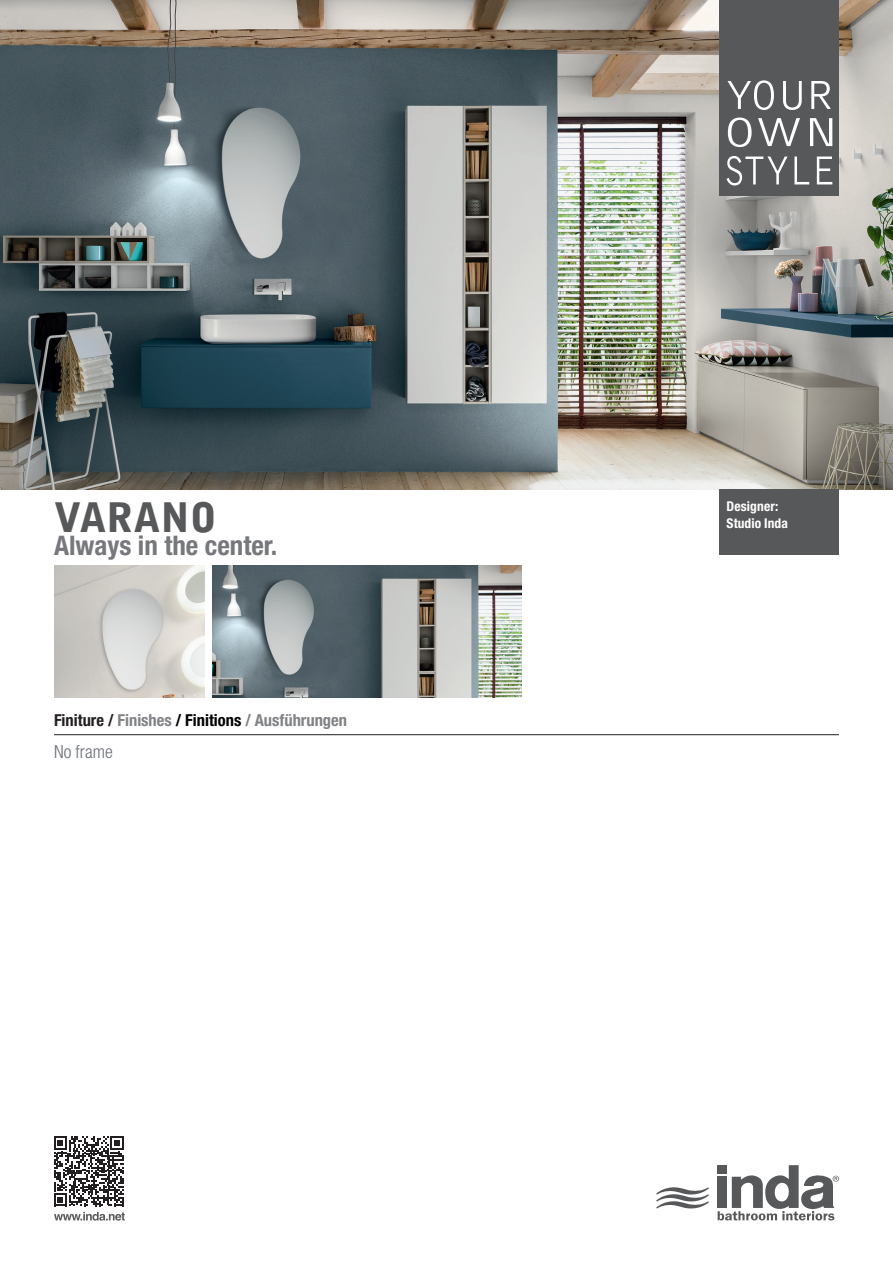
<style>
.page{position:relative;width:893px;height:1263px;background:#fff}
.page>*{position:absolute;margin:0;border:0;box-sizing:border-box;transform-origin:0 0}
.t1{font:900 40.5px "Bell Gothic Std";color:#57585a}
.t2{font:700 condensed 27px "Helvetica Neue LT Std";color:#76787b}
.t3{font:300 condensed 18px "Helvetica Neue LT Std";color:#6c7075}
.t4{font:700 condensed 16.5px "Helvetica Neue LT Std";color:#808285}
.t5{font:700 condensed 13.5px "Helvetica Neue LT Std";letter-spacing:.005em;color:#fff}
.s1{color:#231f20}
.s2{color:#000001}
</style>
<div class="page">
<hr style="left:54px;top:734px;width:785px;height:1px;background:#231f20">
<svg style="left:656px;top:1187px;width:53px;height:22px"></svg>
<svg style="left:718px;top:1165px;width:121px;height:55px"></svg>
<img style="left:54px;top:566px;width:150px;height:131px">
<img style="left:213px;top:566px;width:309px;height:131px">
<img style="left:0;top:0;width:893px;height:489px">
<svg style="left:54px;top:1136px;width:70px;height:70px"></svg>
<svg style="left:54px;top:1212px;width:71px;height:8px"></svg>
<div style="left:720px;top:0;width:119px;height:196px;background:#57585a"></div>
<svg style="left:726px;top:156px;width:61px;height:29px"></svg>
<svg style="left:794px;top:157px;width:15px;height:27px"></svg>
<svg style="left:817px;top:157px;width:15px;height:27px"></svg>
<svg style="left:727px;top:80px;width:47px;height:30px"></svg>
<svg style="left:783px;top:81px;width:19px;height:29px"></svg>
<svg style="left:811px;top:81px;width:20px;height:28px"></svg>
<svg style="left:728px;top:118px;width:24px;height:29px"></svg>
<svg style="left:758px;top:118px;width:42px;height:28px"></svg>
<svg style="left:810px;top:118px;width:22px;height:28px"></svg>
<div style="left:720px;top:489px;width:119px;height:66px;background:#57585a"></div>
<p class="t1" style="left:54px;top:494px;width:164px">VARANO</p>
<p class="t5" style="left:726px;top:498px;width:53px">Designer:</p>
<p class="t5" style="left:726px;top:515px;width:63px">Studio Inda</p>
<p class="t2" style="left:54px;top:529px;width:225px">Always in the center.</p>
<p class="t4" style="left:54px;top:710px;width:295px"><span class="s1">Finiture /</span> Finishes <span class="s2">/ Finitions</span> / Ausführungen</p>
<p class="t3" style="left:54px;top:741px;width:60px">No frame</p>
</div>
